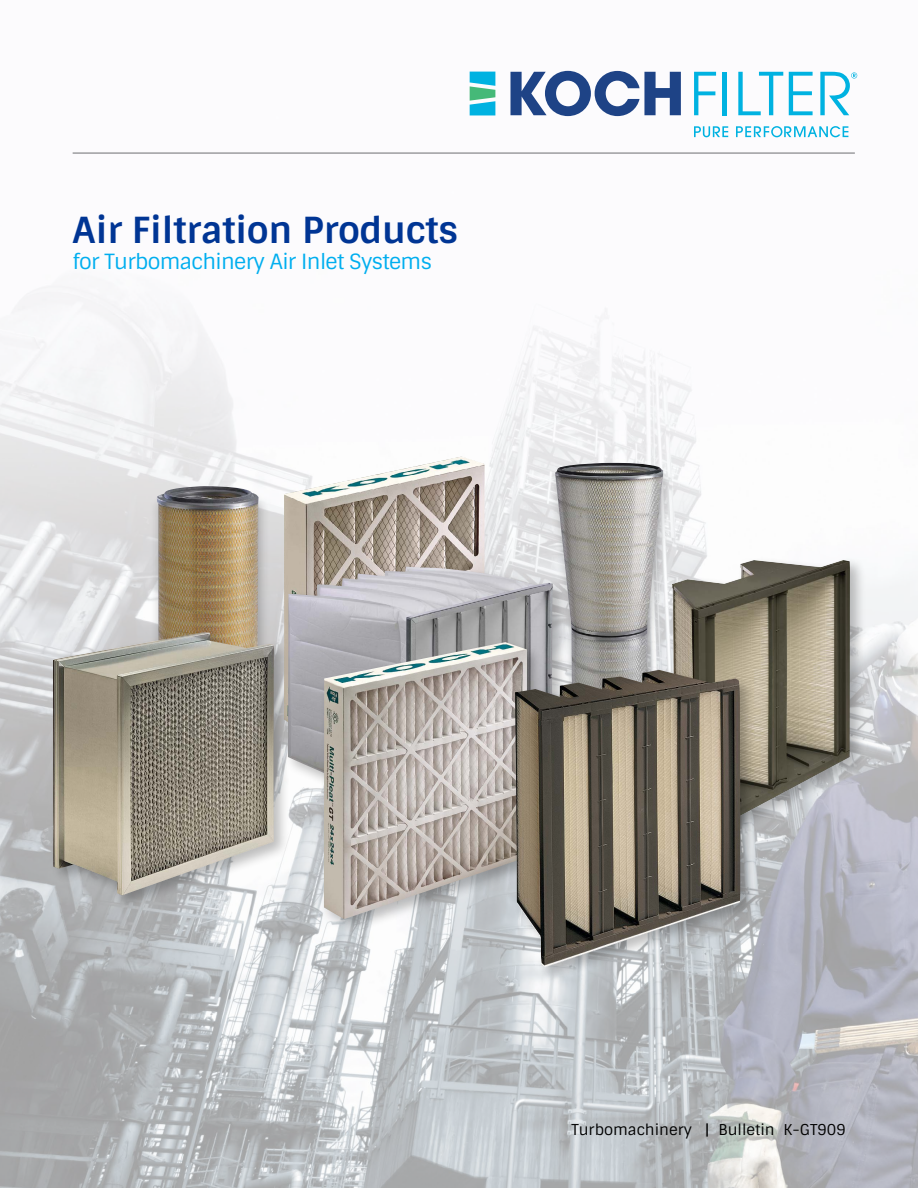
<style>
.page{position:relative;width:918px;height:1188px;background:#fff}
.page>*{position:absolute;margin:0;border:0;box-sizing:border-box;transform-origin:0 0}
.t1{font:700 36px "Sintony";color:#003594}
.t2{font:21px "Sintony";letter-spacing:-.03em;color:#00aeef}
.t3{font:15px "Sintony";color:#000}
</style>
<div class="page">
<img style="left:0;top:70px;width:918px;height:1118px">
<div style="left:547px;top:461px;width:128px;height:269px;background:#000;opacity:.25"></div>
<img style="left:555px;top:462px;width:108px;height:205px">
<div style="left:149px;top:485px;width:121px;height:252px;background:#000;opacity:.25"></div>
<img style="left:156px;top:486px;width:103px;height:143px">
<div style="left:668px;top:557px;width:199px;height:296px;background:#000;opacity:.25"></div>
<img style="left:672px;top:560px;width:178px;height:278px">
<img style="left:284px;top:457px;width:201px;height:106px">
<div style="left:284px;top:563px;width:285px;height:268px;background:#000;opacity:.25"></div>
<img style="left:288px;top:566px;width:265px;height:249px">
<div style="left:320px;top:639px;width:223px;height:296px;background:#000;opacity:.25"></div>
<img style="left:324px;top:642px;width:203px;height:277px">
<div style="left:50px;top:629px;width:240px;height:282px;background:#000;opacity:.25"></div>
<img style="left:53px;top:632px;width:221px;height:264px">
<div style="left:511px;top:667px;width:246px;height:316px;background:#000;opacity:.25"></div>
<img style="left:515px;top:670px;width:225px;height:297px">
<hr style="left:73px;top:153px;width:782px;height:1px;background:#6d6e71">
<svg style="left:511px;top:71px;width:170px;height:45px"></svg>
<svg style="left:694px;top:126px;width:34px;height:11px"></svg>
<svg style="left:736px;top:126px;width:112px;height:11px"></svg>
<svg style="left:694px;top:72px;width:22px;height:43px"></svg>
<hr style="left:723px;top:72px;width:4px;height:43px;background:#00b2e1">
<svg style="left:738px;top:72px;width:45px;height:43px"></svg>
<svg style="left:789px;top:72px;width:24px;height:43px"></svg>
<svg style="left:820px;top:72px;width:37px;height:43px"></svg>
<svg style="left:470px;top:72px;width:25px;height:43px"></svg>
<h1 class="t1" style="left:73px;top:208px;width:387px">Air Filtration Products</h1>
<p class="t2" style="left:73px;top:248px;width:361px">for Turbomachinery Air Inlet Systems</p>
<p class="t3" style="left:571px;top:1121px;width:276px">Turbomachinery | Bulletin K-GT909</p>
</div>
